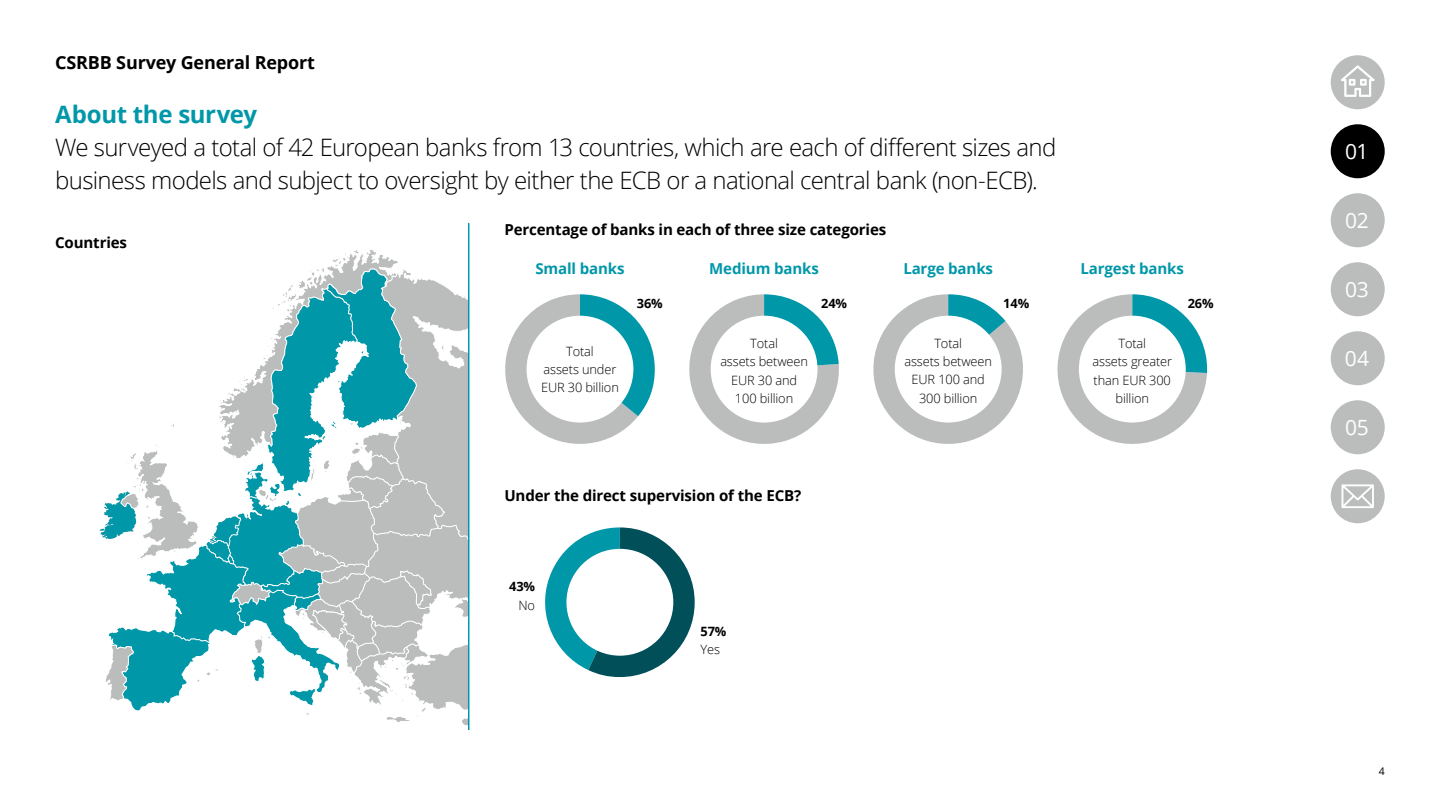
<style>
.page{position:relative;width:1440px;height:810px;background:#fff}
.page>*{position:absolute;margin:0;border:0;box-sizing:border-box;transform-origin:0 0}
.t1{font:300 24px/33px "Open Sans";letter-spacing:-.025em;color:#000}
.t2{font:700 24px "Open Sans";letter-spacing:-.015em;color:#0097a9}
.t3{font:21px "Open Sans";letter-spacing:-.015em;color:#fff}
.t4{font:700 18px "Open Sans";letter-spacing:-.01em;color:#000}
.t5{font:700 15.15px "Open Sans";letter-spacing:-.01em;color:#000}
.t6{font:700 15.15px "Open Sans";letter-spacing:-.01em;color:#0097a9}
.t7{font:300 12.75px/18.1px "Open Sans";letter-spacing:-.01em;color:#000;text-align:center}
.t8{font:700 12.75px "Open Sans";letter-spacing:-.01em;color:#000}
.t9{font:10.5px "Open Sans";color:#000}
</style>
<div class="page">
<div style="left:1331px;top:193px;width:54px;height:54px;background:#bbbcbc;border-radius:50%"></div>
<svg style="left:1331px;top:55px;width:54px;height:54px"></svg>
<div style="left:1331px;top:331px;width:54px;height:54px;background:#bbbcbc;border-radius:50%"></div>
<div style="left:1331px;top:262px;width:54px;height:54px;background:#bbbcbc;border-radius:50%"></div>
<div style="left:1331px;top:124px;width:54px;height:54px;background:#000;border-radius:50%"></div>
<div style="left:1331px;top:400px;width:54px;height:54px;background:#bbbcbc;border-radius:50%"></div>
<svg style="left:1331px;top:469px;width:54px;height:54px"></svg>
<svg style="left:100px;top:250px;width:368px;height:476px"></svg>
<svg style="left:505px;top:294px;width:150px;height:150px"></svg>
<div style="left:527px;top:316px;width:106px;height:107px;background:#fff;border-radius:50%"></div>
<hr style="left:468px;top:223px;width:1px;height:507px;background:#0097a9">
<svg style="left:689px;top:294px;width:150px;height:150px"></svg>
<div style="left:711px;top:316px;width:107px;height:107px;background:#fff;border-radius:50%"></div>
<svg style="left:873px;top:294px;width:150px;height:150px"></svg>
<div style="left:895px;top:316px;width:107px;height:107px;background:#fff;border-radius:50%"></div>
<svg style="left:1057px;top:294px;width:150px;height:150px"></svg>
<div style="left:1079px;top:316px;width:107px;height:107px;background:#fff;border-radius:50%"></div>
<svg style="left:545px;top:527px;width:150px;height:150px"></svg>
<div style="left:566px;top:549px;width:107px;height:107px;background:#fff;border-radius:50%"></div>
<p class="t4" style="left:55px;top:50px;width:261px">CSRBB Survey General Report</p>
<p class="t2" style="left:55px;top:97px;width:203px">About the survey</p>
<p class="t1" style="left:55px;top:130px;width:1003px">We surveyed a total of 42 European banks from 13 countries, which are each of different sizes and business models and subject to oversight by either the ECB or a national central bank (non-ECB).</p>
<p class="t5" style="left:55px;top:232px;width:73px">Countries</p>
<p class="t5" style="left:504px;top:219px;width:383px">Percentage of banks in each of three size categories</p>
<p class="t6" style="left:535px;top:257px;width:91px">Small banks</p>
<p class="t6" style="left:709px;top:257px;width:111px">Medium banks</p>
<p class="t6" style="left:903px;top:257px;width:91px">Large banks</p>
<p class="t6" style="left:1081px;top:257px;width:105px">Largest banks</p>
<p class="t8" style="left:637px;top:295px;width:27px">36%</p>
<p class="t8" style="left:821px;top:295px;width:27px">24%</p>
<p class="t8" style="left:1003px;top:295px;width:27px">14%</p>
<p class="t8" style="left:1188px;top:295px;width:27px">26%</p>
<p class="t7" style="left:541px;top:342px;width:79px">Total<br>assets under<br>EUR 30 billion</p>
<p class="t7" style="left:720px;top:334px;width:89px">Total<br>assets between<br>EUR 30 and<br>100 billion</p>
<p class="t7" style="left:904px;top:334px;width:89px">Total<br>assets between<br>EUR 100 and<br>300 billion</p>
<p class="t7" style="left:1093px;top:334px;width:81px">Total<br>assets greater than EUR 300 billion</p>
<p class="t5" style="left:504px;top:485px;width:298px">Under the direct supervision of the ECB?</p>
<p class="t8" style="left:509px;top:578px;width:27px">43%</p>
<p class="t7" style="left:518px;top:595px;width:18px">No</p>
<p class="t8" style="left:701px;top:622px;width:27px">57%</p>
<p class="t7" style="left:701px;top:640px;width:21px">Yes</p>
<p class="t3" style="left:1345px;top:137px;width:25px">01</p>
<p class="t3" style="left:1345px;top:206px;width:25px">02</p>
<p class="t3" style="left:1345px;top:275px;width:25px">03</p>
<p class="t3" style="left:1345px;top:344px;width:26px">04</p>
<p class="t3" style="left:1345px;top:413px;width:25px">05</p>
<p class="t9" style="left:1379px;top:764px;width:8px">4</p>
</div>
